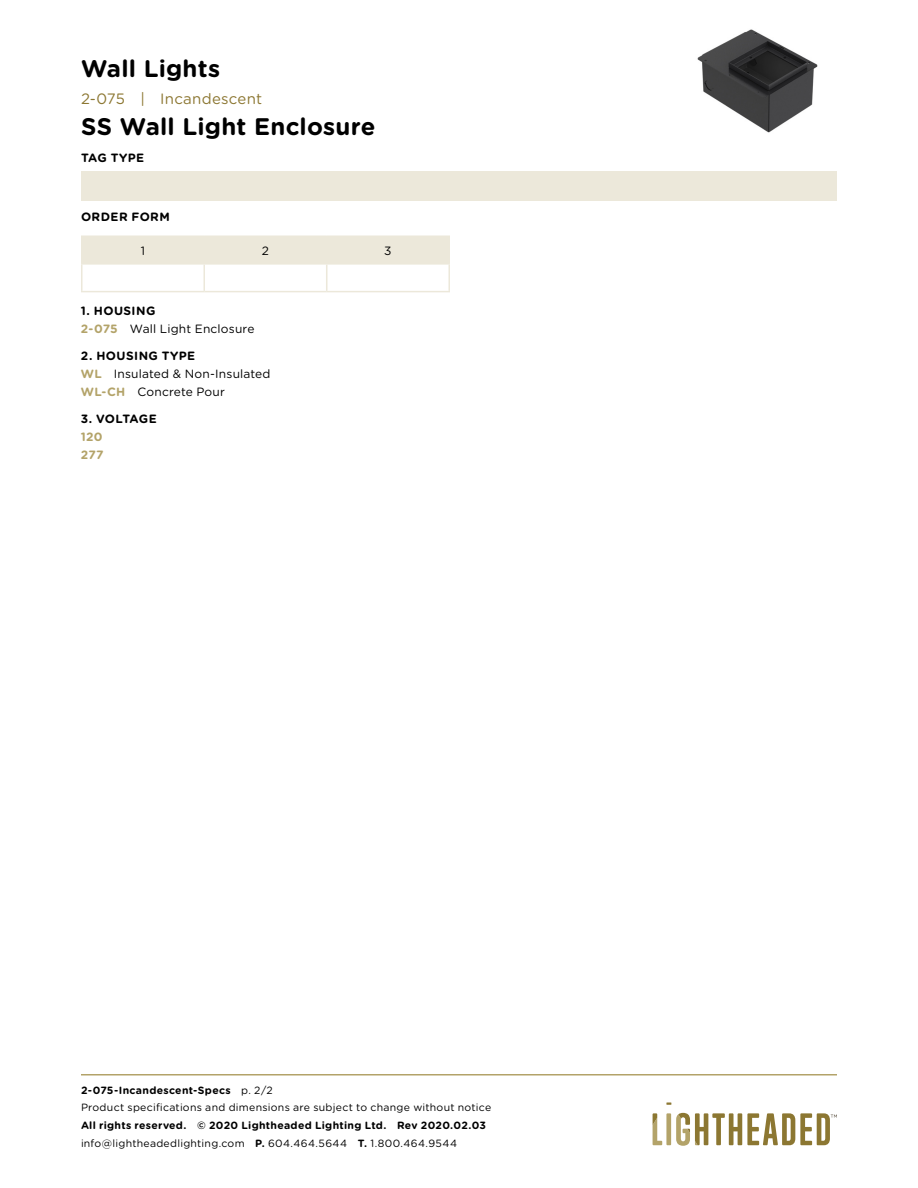
<style>
.page{position:relative;width:918px;height:1188px;background:#fff}
.page>*{position:absolute;margin:0;border:0;box-sizing:border-box;transform-origin:0 0}
.t1{font:700 24px "Gotham Rounded";letter-spacing:.01em;color:#000}
.t2{font:15px "Gotham Rounded";letter-spacing:.02em;color:#8c7732}
.t3{font:12px/18px "Gotham Rounded";letter-spacing:.015em;color:#000}
.t4{font:700 12px "Gotham Rounded";letter-spacing:.035em;color:#000}
.t5{font:700 12px "Gotham Rounded";letter-spacing:.005em;color:#000}
.t6{font:700 12px/18px "Gotham Rounded";letter-spacing:.015em;color:#b3a369}
.t7{font:700 10.5px/18px "Gotham Rounded";letter-spacing:.025em;color:#000}
.t8{font:10.5px/18px "Gotham Rounded";letter-spacing:.025em;color:#000}
.s1{font-weight:700}
.s2{font-weight:700;color:#b3a369}
.s3{font-weight:400}
</style>
<div class="page">
<hr style="left:81px;top:1074px;width:756px;height:2px;background:#b3a369">
<div style="left:666px;top:1113px;width:5px;height:32px;background:#b3a369"></div>
<svg style="left:653px;top:1113px;width:9px;height:32px"></svg>
<svg style="left:676px;top:1113px;width:161px;height:33px"></svg>
<svg style="left:666px;top:1102px;width:5px;height:3px"></svg>
<div style="left:81px;top:171px;width:756px;height:30px;background:#ece8da"></div>
<hr style="left:327px;top:236px;width:123px;height:1px;background:#ece8da">
<hr style="left:448px;top:237px;width:2px;height:26px;background:#ece8da">
<hr style="left:327px;top:263px;width:123px;height:2px;background:#ece8da">
<svg style="left:81px;top:236px;width:368px;height:55px"></svg>
<hr style="left:448px;top:265px;width:2px;height:26px;background:#ece8da">
<hr style="left:81px;top:291px;width:123px;height:1px;background:#ece8da">
<hr style="left:204px;top:291px;width:123px;height:1px;background:#ece8da">
<hr style="left:327px;top:291px;width:123px;height:1px;background:#ece8da">
<img style="left:697px;top:29px;width:121px;height:104px">
<h1 class="t1" style="left:81px;top:50px;width:141px">Wall Lights</h1>
<h2 class="t2" style="left:81px;top:88px;width:183px">2-075 | Incandescent</h2>
<h1 class="t1" style="left:81px;top:109px;width:296px">SS Wall Light Enclosure</h1>
<p class="t4" style="left:81px;top:149px;width:65px">TAG TYPE</p>
<p class="t4" style="left:81px;top:207px;width:90px">ORDER FORM</p>
<p class="t3" style="left:141px;top:241px;width:6px">1</p>
<p class="t3" style="left:262px;top:241px;width:9px">2</p>
<p class="t3" style="left:384px;top:241px;width:9px">3</p>
<p class="t3" style="left:81px;top:301px;width:175px"><span class="s1">1. HOUSING<br></span><span class="s2">2-075</span> Wall Light Enclosure</p>
<p class="t3" style="left:81px;top:346px;width:191px"><span class="s1">2. HOUSING TYPE<br></span><span class="s2">WL</span> Insulated &amp; Non-Insulated<br><span class="s2">WL-CH</span> Concrete Pour</p>
<p class="t5" style="left:81px;top:410px;width:77px">3. VOLTAGE</p>
<p class="t6" style="left:81px;top:427px;width:24px">120<br>277</p>
<p class="t8" style="left:81px;top:1080px;width:412px"><span class="s1">2-075-Incandescent-Specs</span> p. 2/2<br>Product specifications and dimensions are subject to change without notice</p>
<p class="t7" style="left:81px;top:1116px;width:407px">All rights reserved. © 2020 Lightheaded Lighting Ltd. Rev 2020.02.03 <span class="s3">info@lightheadedlighting.com</span> P. <span class="s3">604.464.5644</span> T. <span class="s3">1.800.464.9544</span></p>
</div>
